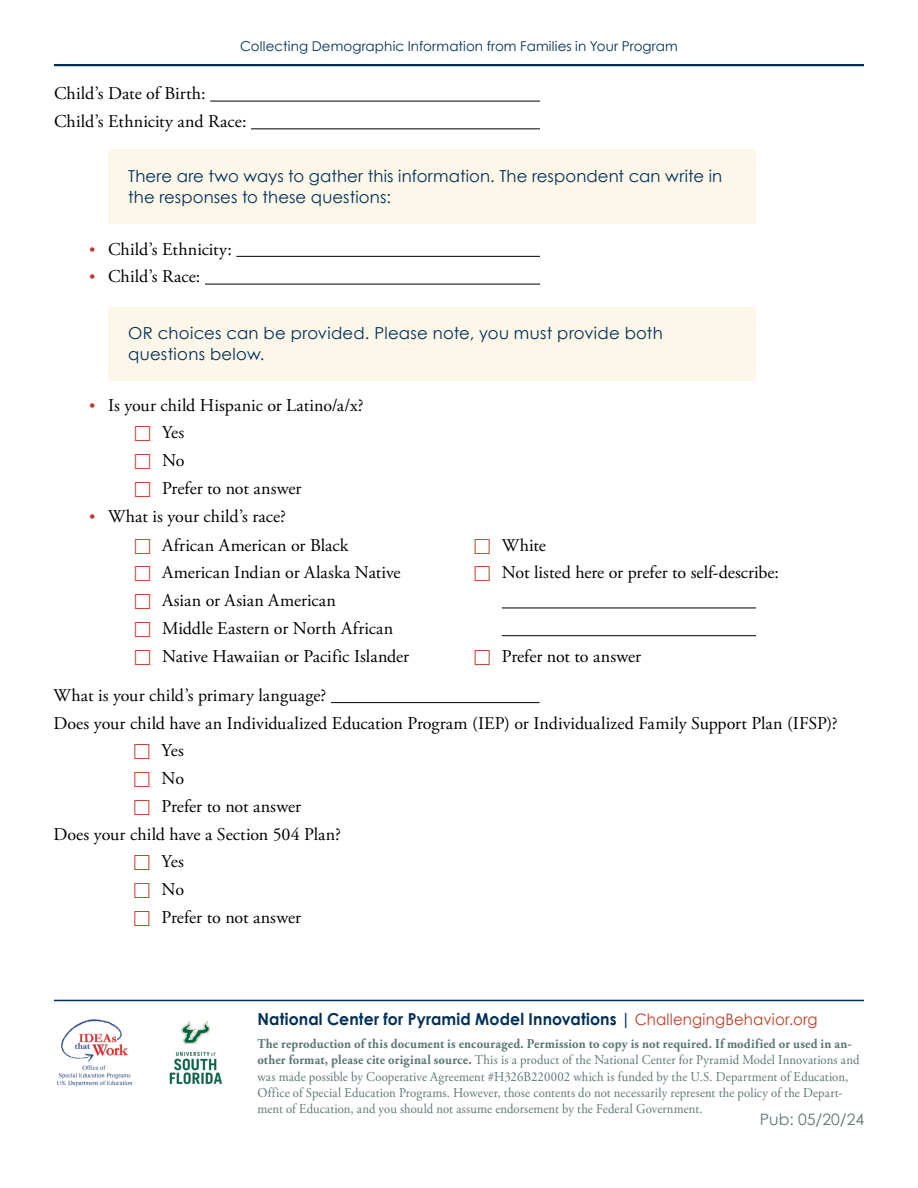
<style>
.page{position:relative;width:918px;height:1188px;background:#fff}
.page>*{position:absolute;margin:0;border:0;box-sizing:border-box;transform-origin:0 0}
.Paragraph{font:18px "Adobe Garamond Pro";color:#000}
.intro_paragraph{font:16.5px/21px "Century Gothic";letter-spacing:.01em;color:#003057}
.t1{font:700 16.5px "Century Gothic";letter-spacing:.01em;color:#003057;scale:.95 1}
.t2{font:15.75px "Century Gothic";color:#5c7775}
.t3{font:13.5px/16.2px "Adobe Garamond Pro";letter-spacing:.005em;color:#5c7775;scale:.94 1}
.t4{font:13.5px "Century Gothic";letter-spacing:.01em;color:#003057}
.s1{font-family:"Century Gothic";font-size:15px;color:#c33b26}
.s2{font-weight:400;font-size:15.75px;color:#c33b26}
.s3{font-weight:700}
</style>
<div class="page">
<hr style="left:54px;top:64px;width:810px;height:2px;background:#003057">
<hr style="left:210px;top:101px;width:330px;height:1px;background:#000">
<hr style="left:251px;top:128px;width:289px;height:1px;background:#000">
<div style="left:108px;top:149px;width:648px;height:75px;background:#fdf7ea"></div>
<hr style="left:236px;top:256px;width:304px;height:1px;background:#000">
<hr style="left:205px;top:284px;width:335px;height:1px;background:#000">
<div style="left:108px;top:307px;width:648px;height:74px;background:#fdf7ea"></div>
<hr style="left:502px;top:607px;width:254px;height:1px;background:#000">
<hr style="left:502px;top:635px;width:254px;height:1px;background:#000">
<hr style="left:331px;top:702px;width:209px;height:1px;background:#000">
<hr style="left:54px;top:1000px;width:810px;height:1px;background:#003057">
<img style="left:57px;top:1019px;width:76px;height:68px">
<img style="left:169px;top:1021px;width:53px;height:64px">
<p class="t4" style="left:240px;top:36px;width:439px">Collecting Demographic Information from Families in Your Program</p>
<p class="Paragraph" style="left:54px;top:83px;width:153px">Child’s Date of Birth:</p>
<p class="Paragraph" style="left:54px;top:111px;width:194px">Child’s Ethnicity and Race:</p>
<p class="intro_paragraph" style="left:128px;top:165px;width:596px">There are two ways to gather this information. The respondent can write in the responses to these questions:</p>
<p class="Paragraph" style="left:88px;top:238px;width:146px"><span class="s1">•</span> Child’s Ethnicity:</p>
<p class="Paragraph" style="left:88px;top:266px;width:114px"><span class="s1">•</span> Child’s Race:</p>
<p class="intro_paragraph" style="left:128px;top:323px;width:536px">OR choices can be provided. Please note, you must provide both questions below.</p>
<p class="Paragraph" style="left:88px;top:394px;width:278px"><span class="s1">•</span> Is your child Hispanic or Latino/a/x?</p>
<p class="Paragraph" style="left:162px;top:422px;width:24px">Yes</p>
<p class="Paragraph" style="left:162px;top:450px;width:24px">No</p>
<p class="Paragraph" style="left:162px;top:477px;width:141px">Prefer to not answer</p>
<p class="Paragraph" style="left:88px;top:505px;width:200px"><span class="s1">•</span> What is your child’s race?</p>
<p class="Paragraph" style="left:162px;top:534px;width:188px">African American or Black</p>
<p class="Paragraph" style="left:162px;top:562px;width:240px">American Indian or Alaska Native</p>
<p class="Paragraph" style="left:162px;top:590px;width:176px">Asian or Asian American</p>
<p class="Paragraph" style="left:162px;top:617px;width:233px">Middle Eastern or North African</p>
<p class="Paragraph" style="left:162px;top:645px;width:249px">Native Hawaiian or Pacific Islander</p>
<p class="Paragraph" style="left:502px;top:534px;width:46px">White</p>
<p class="Paragraph" style="left:502px;top:562px;width:279px">Not listed here or prefer to self-describe:</p>
<p class="Paragraph" style="left:502px;top:645px;width:141px">Prefer not to answer</p>
<p class="Paragraph" style="left:54px;top:684px;width:274px">What is your child’s primary language?</p>
<p class="Paragraph" style="left:54px;top:712px;width:785px">Does your child have an Individualized Education Program (IEP) or Individualized Family Support Plan (IFSP)?</p>
<p class="Paragraph" style="left:162px;top:740px;width:24px">Yes</p>
<p class="Paragraph" style="left:162px;top:768px;width:24px">No</p>
<p class="Paragraph" style="left:162px;top:795px;width:141px">Prefer to not answer</p>
<p class="Paragraph" style="left:54px;top:823px;width:289px">Does your child have a Section 504 Plan?</p>
<p class="Paragraph" style="left:162px;top:851px;width:24px">Yes</p>
<p class="Paragraph" style="left:162px;top:879px;width:24px">No</p>
<p class="Paragraph" style="left:162px;top:906px;width:141px">Prefer to not answer</p>
<p class="t1" style="left:257px;top:1007px;width:591px">National Center for Pyramid Model Innovations | <span class="s2">ChallengingBehavior.org</span></p>
<p class="t3" style="left:257px;top:1036px;width:642px"><span class="s3">The reproduction of this document is encouraged. Permission to copy is not required. If modified or used in an&shy;other format, please cite original source.</span> This is a product of the National Center for Pyramid Model Innovations and was made possible by Cooperative Agreement #H326B220002 which is funded by the U.S. Department of Education, Office of Special Education Programs. However, those contents do not necessarily represent the policy of the Depart&shy;ment of Education, and you should not assume endorsement by the Federal Government.</p>
<p class="t2" style="left:760px;top:1109px;width:106px">Pub: 05/20/24</p>
</div>
